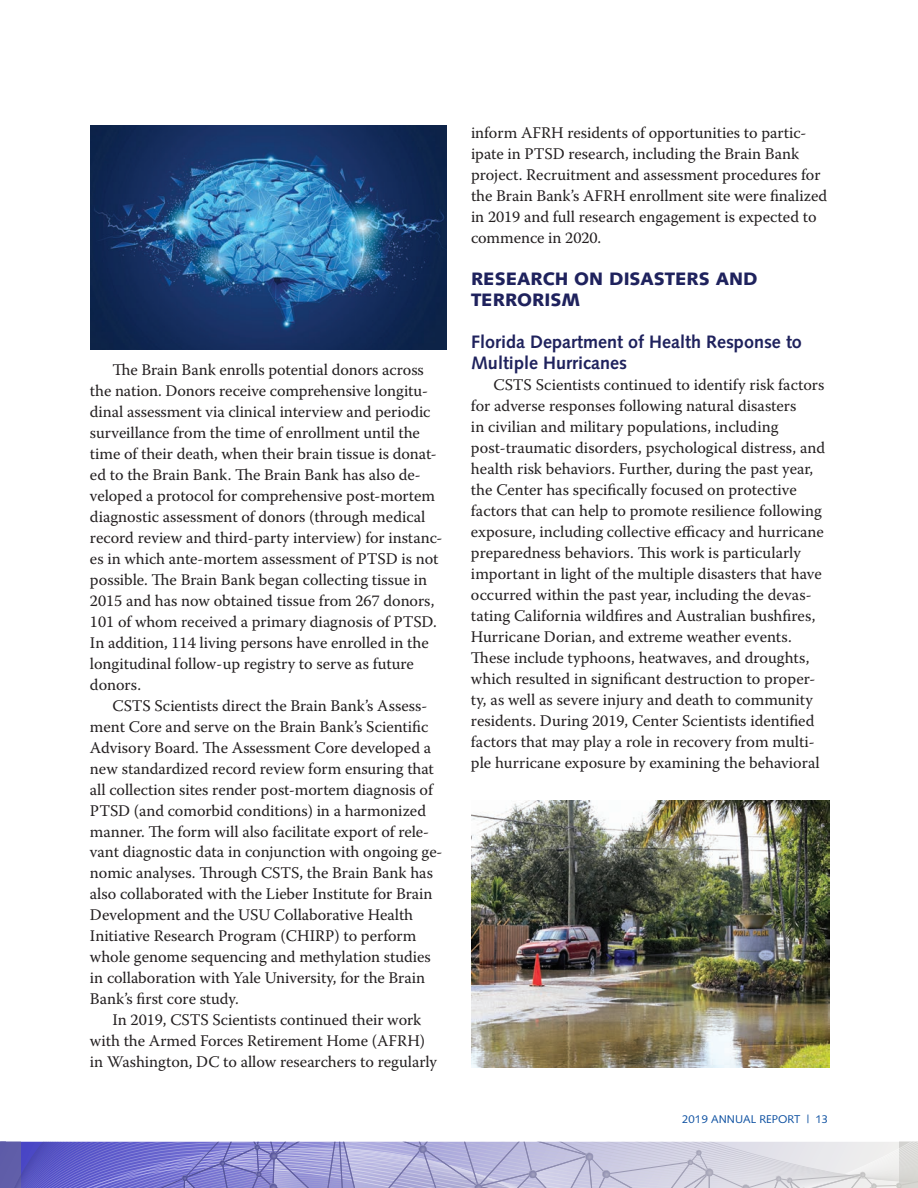
<style>
.page{position:relative;width:918px;height:1188px;background:#fff}
.page>*{position:absolute;margin:0;border:0;box-sizing:border-box;transform-origin:0 0}
.H3_Syntax_Bold_U_LC{font:700 18px/21px "Syntax LT Std";color:#1f225d}
.h2_Syntax_Black{font:900 18px/21px "Syntax LT Std";color:#1f225d}
.text_indent{font:16.2px/21px "Warnock Pro";letter-spacing:-.005em;color:#231f20}
.t1{font:11.25px "Syntax LT Std";color:#0d50a1}
</style>
<div class="page">
<svg style="left:0;top:1142px;width:918px;height:46px;background:#acabd8"></svg>
<img style="left:90px;top:126px;width:357px;height:223px">
<img style="left:471px;top:800px;width:359px;height:268px">
<p class="text_indent" style="left:90px;top:359px;width:354px;text-indent:23px">The Brain Bank enrolls potential donors across the nation. Donors receive comprehensive longitu&shy;dinal assessment via clinical interview and periodic surveillance from the time of enrollment until the time of their death, when their brain tissue is donat&shy;ed to the Brain Bank. The Brain Bank has also de&shy;veloped a protocol for comprehensive post-mortem diagnostic assessment of donors (through medical record review and third-party interview) for instanc&shy;es in which ante-mortem assessment of PTSD is not possible. The Brain Bank began collecting tissue in 2015 and has now obtained tissue from 267 donors, 101 of whom received a primary diagnosis of PTSD.<br>In addition, 114 living persons have enrolled in the longitudinal follow-up registry to serve as future donors.</p>
<p class="text_indent" style="left:90px;top:694px;width:354px;text-indent:23px">CSTS Scientists direct the Brain Bank’s Assess&shy;ment Core and serve on the Brain Bank’s Scientific Advisory Board. The Assessment Core developed a new standardized record review form ensuring that all collection sites render post-mortem diagnosis of PTSD (and comorbid conditions) in a harmonized manner. The form will also facilitate export of rele&shy;vant diagnostic data in conjunction with ongoing ge&shy;nomic analyses. Through CSTS, the Brain Bank has also collaborated with the Lieber Institute for Brain Development and the USU Collaborative Health Initiative Research Program (CHIRP) to perform whole genome sequencing and methylation studies in collaboration with Yale University, for the Brain Bank’s first core study.</p>
<p class="text_indent" style="left:90px;top:1009px;width:349px;text-indent:23px">In 2019, CSTS Scientists continued their work with the Armed Forces Retirement Home (AFRH) in Washington, DC to allow researchers to regularly</p>
<p class="text_indent" style="left:471px;top:122px;width:358px">inform AFRH residents of opportunities to partic&shy;ipate in PTSD research, including the Brain Bank project. Recruitment and assessment procedures for the Brain Bank’s AFRH enrollment site were finalized in 2019 and full research engagement is expected to commence in 2020.</p>
<p class="h2_Syntax_Black" style="left:471px;top:268px;width:288px">RESEARCH ON DISASTERS AND<br>TERRORISM</p>
<p class="H3_Syntax_Bold_U_LC" style="left:471px;top:331px;width:333px">Florida Department of Health Response to<br>Multiple Hurricanes</p>
<p class="text_indent" style="left:471px;top:374px;width:356px;text-indent:23px">CSTS Scientists continued to identify risk factors for adverse responses following natural disasters<br>in civilian and military populations, including post-traumatic disorders, psychological distress, and health risk behaviors. Further, during the past year, the Center has specifically focused on protective factors that can help to promote resilience following exposure, including collective efficacy and hurricane preparedness behaviors. This work is particularly important in light of the multiple disasters that have occurred within the past year, including the devas&shy;tating California wildfires and Australian bushfires, Hurricane Dorian, and extreme weather events.<br>These include typhoons, heatwaves, and droughts, which resulted in significant destruction to proper&shy;ty, as well as severe injury and death to community residents. During 2019, Center Scientists identified factors that may play a role in recovery from multi&shy;ple hurricane exposure by examining the behavioral</p>
<p class="t1" style="left:682px;top:1112px;width:147px">2019 ANNUAL REPORT | 13</p>
</div>
